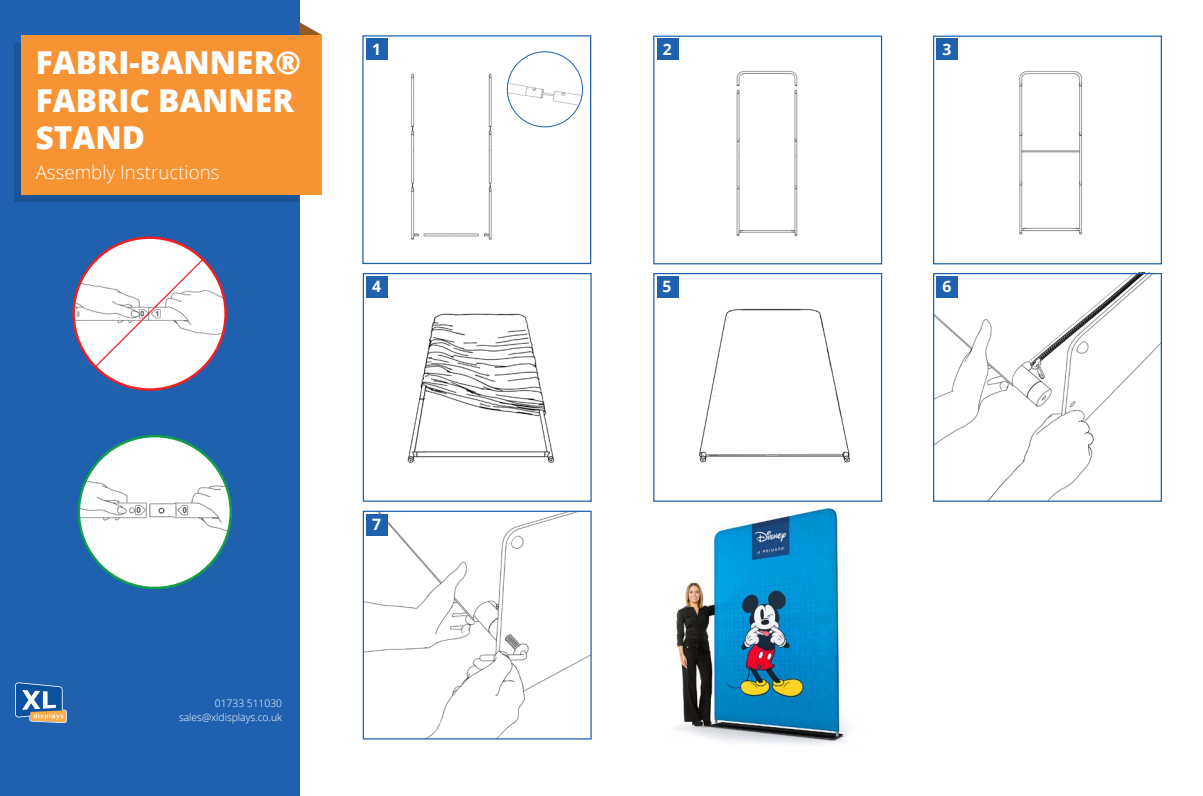
<style>
.page{position:relative;width:1203px;height:796px;background:#fff}
.page>*{position:absolute;margin:0;border:0;box-sizing:border-box;transform-origin:0 0}
.t1{font:800 31.62px/37.9px "Open Sans";color:#fff}
.t2{font:300 18.75px "Open Sans";color:#fff}
.t3{font:700 15.75px "Open Sans";color:#fff}
.t4{font:300 10.25px/14.5px "Open Sans";color:#fff;text-align:right}
</style>
<div class="page">
<img style="left:364px;top:513px;width:225px;height:224px">
<img style="left:411px;top:73px;width:146px;height:168px">
<img style="left:934px;top:275px;width:225px;height:225px">
<img style="left:935px;top:35px;width:223px;height:200px">
<div style="left:932px;top:36px;width:229px;height:228px;border:1px solid #1f61ae"></div>
<div style="left:653px;top:36px;width:229px;height:228px;border:1px solid #1f61ae"></div>
<img style="left:678px;top:41px;width:120px;height:196px">
<div style="left:362px;top:35px;width:229px;height:229px;border:1px solid #1f61ae"></div>
<img style="left:407px;top:313px;width:148px;height:150px">
<div style="left:0;top:0;width:299px;height:796px;background:#1f61ae"></div>
<div style="left:14px;top:43px;width:285px;height:159px;background:linear-gradient(to right,#1a5497,#1a5497)"></div>
<svg style="left:299px;top:22px;width:22px;height:13px"></svg>
<div style="left:21px;top:35px;width:300px;height:159px;background:#f79332"></div>
<svg style="left:15px;top:682px;width:52px;height:41px"></svg>
<div style="left:366px;top:39px;width:22px;height:21px;background:#1f61ae"></div>
<img style="left:79px;top:436px;width:152px;height:152px;border-radius:76px">
<img style="left:74px;top:238px;width:151px;height:152px;border-radius:76px">
<svg style="left:93px;top:258px;width:111px;height:111px;background:#faf6f6"></svg>
<div style="left:656px;top:39px;width:22px;height:21px;background:#1f61ae"></div>
<div style="left:936px;top:39px;width:21px;height:21px;background:#1f61ae"></div>
<div style="left:366px;top:276px;width:22px;height:22px;background:#1f61ae"></div>
<div style="left:656px;top:276px;width:22px;height:22px;background:#1f61ae"></div>
<div style="left:936px;top:276px;width:21px;height:22px;background:#1f61ae"></div>
<div style="left:366px;top:514px;width:22px;height:22px;background:#1f61ae"></div>
<img style="left:507px;top:51px;width:75px;height:75px;border-radius:36px">
<div style="left:507px;top:51px;width:75px;height:76px;border:1px solid #1f61ae;border-radius:50%"></div>
<img style="left:699px;top:308px;width:151px;height:155px">
<img style="left:676px;top:491px;width:207px;height:254px">
<div style="left:362px;top:273px;width:229px;height:229px;border:1px solid #1f61ae"></div>
<div style="left:653px;top:273px;width:229px;height:229px;border:1px solid #1f61ae"></div>
<div style="left:932px;top:273px;width:229px;height:229px;border:1px solid #1f61ae"></div>
<div style="left:362px;top:511px;width:229px;height:228px;border:1px solid #1f61ae"></div>
<h1 class="t1" style="left:36px;top:42px;width:267px">FABRI-BANNER®<br>FABRIC BANNER<br>STAND</h1>
<h2 class="t2" style="left:36px;top:159px;width:185px">Assembly Instructions</h2>
<h3 class="t3" style="left:372px;top:38px;width:10px">1</h3>
<h3 class="t3" style="left:662px;top:38px;width:10px">2</h3>
<h3 class="t3" style="left:942px;top:38px;width:10px">3</h3>
<h3 class="t3" style="left:372px;top:276px;width:10px">4</h3>
<h3 class="t3" style="left:662px;top:276px;width:10px">5</h3>
<h3 class="t3" style="left:942px;top:276px;width:10px">6</h3>
<p class="t4" style="left:179px;top:695px;width:105px">01733 511030 sales@xldisplays.co.uk</p>
<h3 class="t3" style="left:372px;top:513px;width:10px">7</h3>
</div>
